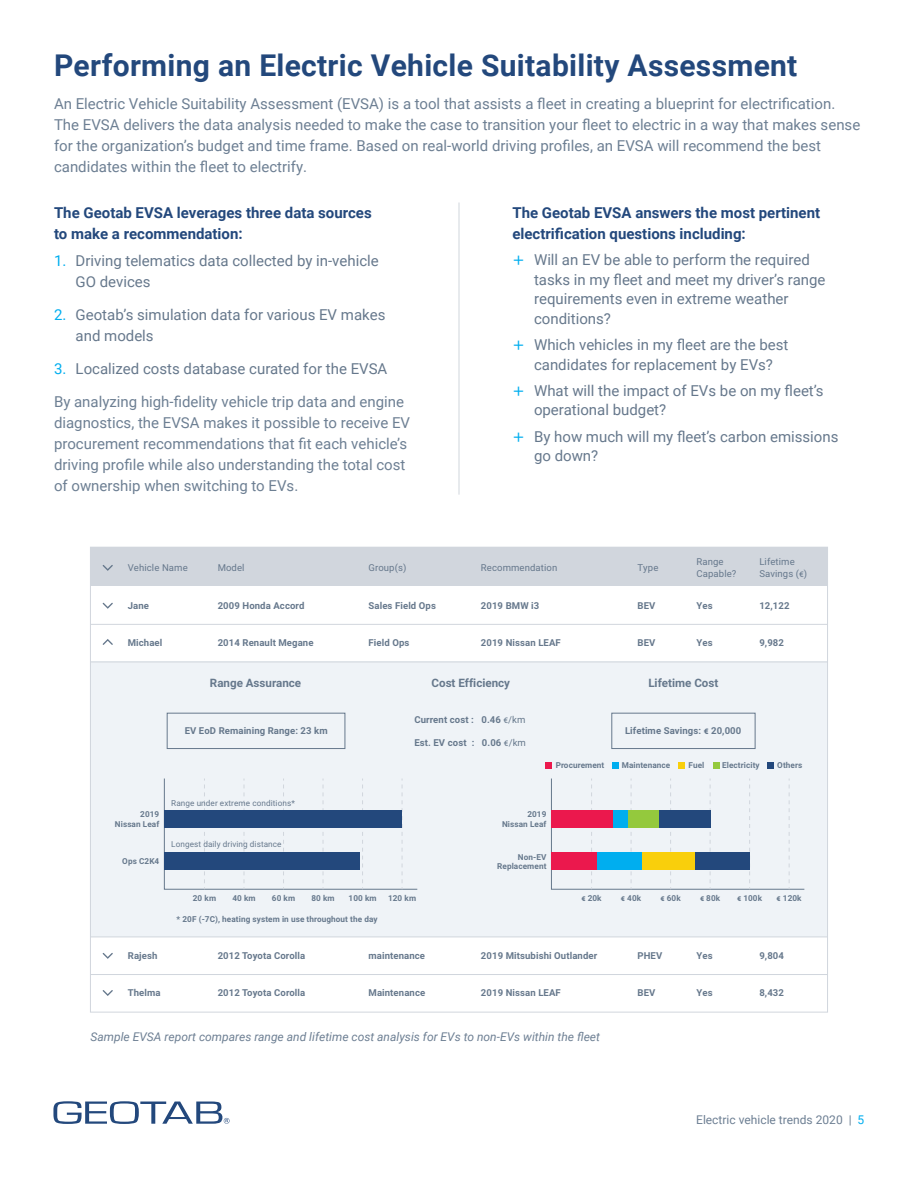
<style>
.page{position:relative;width:918px;height:1188px;background:#fff}
.page>*{position:absolute;margin:0;border:0;box-sizing:border-box;transform-origin:0 0}
.t1{font:700 30px "Roboto";letter-spacing:.01em;color:#23487c}
.t2{font:15px/21px "Roboto";color:#6d7f93}
.t3{font:15px/19.5px "Roboto";color:#66788c}
.t4{font:700 15px/21px "Roboto";color:#23487c}
.t5{font:italic 12px "Roboto";color:#6d7f93}
.t6{font:12px "Roboto";color:#6d7f93}
.t7{font:700 11.55px "Roboto";color:#66788c}
.t8{font:700 9.6px "Roboto";letter-spacing:.01em;color:#66788c}
.t9{font:9.6px/12.3px "Roboto";letter-spacing:.01em;color:#66788c}
.t10{font:700 8.25px/9.6px "Roboto";letter-spacing:.01em;color:#66788c;text-align:right}
.t11{font:8.25px "Roboto";letter-spacing:.01em;color:#66788c}
.s1{color:#00aeef}
.s2{font-family:"Verdana";color:#00aeef}
.s3{font-weight:400}
</style>
<div class="page">
<svg style="left:53px;top:1101px;width:177px;height:23px"></svg>
<div style="left:90px;top:547px;width:738px;height:40px;background:#d1d6dd"></div>
<div style="left:90px;top:662px;width:738px;height:275px;background:#eff3f7"></div>
<svg style="left:101px;top:565px;width:13px;height:431px"></svg>
<svg style="left:164px;top:712px;width:592px;height:178px"></svg>
<svg style="left:204px;top:779px;width:1px;height:110px"></svg>
<svg style="left:244px;top:779px;width:1px;height:110px"></svg>
<svg style="left:283px;top:779px;width:1px;height:110px"></svg>
<svg style="left:323px;top:779px;width:1px;height:110px"></svg>
<svg style="left:362px;top:779px;width:1px;height:110px"></svg>
<svg style="left:402px;top:779px;width:1px;height:110px"></svg>
<svg style="left:551px;top:778px;width:254px;height:112px"></svg>
<div style="left:164px;top:810px;width:238px;height:18px;background:#23487c"></div>
<div style="left:164px;top:852px;width:196px;height:18px;background:#23487c"></div>
<div style="left:552px;top:810px;width:61px;height:18px;background:#eb184d"></div>
<div style="left:552px;top:852px;width:45px;height:18px;background:#eb184d"></div>
<div style="left:613px;top:810px;width:15px;height:18px;background:#00aeef"></div>
<div style="left:628px;top:810px;width:32px;height:18px;background:#94c93d"></div>
<div style="left:660px;top:810px;width:51px;height:18px;background:#23487c"></div>
<div style="left:597px;top:852px;width:45px;height:18px;background:#00aeef"></div>
<div style="left:642px;top:852px;width:54px;height:18px;background:#f9cf0c"></div>
<div style="left:696px;top:852px;width:54px;height:18px;background:#23487c"></div>
<div style="left:545px;top:762px;width:7px;height:7px;background:#eb184d"></div>
<div style="left:612px;top:762px;width:6px;height:7px;background:#00aeef"></div>
<div style="left:679px;top:762px;width:6px;height:7px;background:#f9cf0c"></div>
<div style="left:713px;top:762px;width:7px;height:7px;background:#94c93d"></div>
<div style="left:767px;top:762px;width:7px;height:7px;background:#23487c"></div>
<hr style="left:90px;top:624px;width:738px;height:1px;background:#d1d6dd">
<hr style="left:90px;top:662px;width:738px;height:1px;background:#d1d6dd">
<hr style="left:90px;top:937px;width:738px;height:1px;background:#d1d6dd">
<hr style="left:90px;top:974px;width:738px;height:1px;background:#d1d6dd">
<hr style="left:459px;top:202px;width:1px;height:293px;background:#d1d6dd">
<h1 class="t1" style="left:54px;top:53px;width:745px">Performing an Electric Vehicle Suitability Assessment</h1>
<p class="t2" style="left:54px;top:92px;width:808px">An Electric Vehicle Suitability Assessment (EVSA) is a tool that assists a fleet in creating a blueprint for electrification.<br>The EVSA delivers the data analysis needed to make the case to transition your fleet to electric in a way that makes sense for the organization’s budget and time frame. Based on real-world driving profiles, an EVSA will recommend the best candidates within the fleet to electrify.</p>
<p class="t4" style="left:54px;top:202px;width:319px">The Geotab EVSA leverages three data sources to make a recommendation:</p>
<p class="t3" style="left:76px;top:251px;width:305px;line-height:21px;text-indent:-22px"><span class="s1">1.</span> Driving telematics data collected by in-vehicle<br>GO devices</p>
<p class="t3" style="left:76px;top:304px;width:311px;line-height:21px;text-indent:-22px"><span class="s1">2.</span> Geotab’s simulation data for various EV makes and models</p>
<p class="t3" style="left:54px;top:359px;width:335px"><span class="s1">3.</span> Localized costs database curated for the EVSA</p>
<p class="t2" style="left:54px;top:391px;width:358px">By analyzing high-fidelity vehicle trip data and engine diagnostics, the EVSA makes it possible to receive EV procurement recommendations that fit each vehicle’s driving profile while also understanding the total cost of ownership when switching to EVs.</p>
<p class="t4" style="left:512px;top:204px;width:309px">The Geotab EVSA answers the most pertinent electrification questions including:</p>
<p class="t3" style="left:534px;top:250px;width:293px;text-indent:-22px"><span class="s2">+</span> Will an EV be able to perform the required tasks in my fleet and meet my driver’s range requirements even in extreme weather conditions?</p>
<p class="t3" style="left:512px;top:335px;width:278px;text-align:center"><span class="s2">+</span> Which vehicles in my fleet are the best candidates for replacement by EVs?</p>
<p class="t3" style="left:534px;top:380px;width:291px;text-indent:-22px"><span class="s2">+</span> What will the impact of EVs be on my fleet’s operational budget?</p>
<p class="t3" style="left:534px;top:426px;width:306px;text-indent:-22px"><span class="s2">+</span> By how much will my fleet’s carbon emissions go down?</p>
<p class="t9" style="left:128px;top:562px;width:61px">Vehicle Name</p>
<p class="t9" style="left:218px;top:562px;width:28px">Model</p>
<p class="t9" style="left:369px;top:562px;width:39px">Group(s)</p>
<p class="t9" style="left:481px;top:562px;width:78px">Recommendation</p>
<p class="t9" style="left:637px;top:562px;width:22px">Type</p>
<p class="t9" style="left:697px;top:556px;width:41px">Range<br>Capable?</p>
<p class="t9" style="left:759px;top:556px;width:49px">Lifetime<br>Savings (€)</p>
<p class="t8" style="left:128px;top:601px;width:23px">Jane</p>
<p class="t8" style="left:218px;top:601px;width:88px">2009 Honda Accord</p>
<p class="t8" style="left:369px;top:601px;width:69px">Sales Field Ops</p>
<p class="t8" style="left:481px;top:601px;width:60px">2019 BMW i3</p>
<p class="t8" style="left:637px;top:601px;width:19px">BEV</p>
<p class="t8" style="left:697px;top:601px;width:18px">Yes</p>
<p class="t8" style="left:759px;top:601px;width:32px">12,122</p>
<p class="t8" style="left:128px;top:638px;width:36px">Michael</p>
<p class="t8" style="left:218px;top:638px;width:97px">2014 Renault Megane</p>
<p class="t8" style="left:369px;top:638px;width:42px">Field Ops</p>
<p class="t8" style="left:481px;top:638px;width:81px">2019 Nissan LEAF</p>
<p class="t8" style="left:637px;top:638px;width:19px">BEV</p>
<p class="t8" style="left:697px;top:638px;width:18px">Yes</p>
<p class="t8" style="left:759px;top:638px;width:26px">9,982</p>
<p class="t7" style="left:210px;top:678px;width:93px">Range Assurance</p>
<p class="t7" style="left:432px;top:678px;width:80px">Cost Efficiency</p>
<p class="t7" style="left:648px;top:678px;width:72px">Lifetime Cost</p>
<p class="t10" style="left:115px;top:810px;width:46px">2019<br>Nissan Leaf</p>
<p class="t10" style="left:122px;top:856px;width:39px">Ops C2K4</p>
<p class="t8" style="left:185px;top:726px;width:145px">EV EoD Remaining Range: 23 km</p>
<p class="t8" style="left:414px;top:715px;width:113px">Current cost : 0.46 <span class="s3">€/km</span></p>
<p class="t8" style="left:414px;top:739px;width:113px">Est. EV cost : 0.06 <span class="s3">€/km</span></p>
<p class="t8" style="left:625px;top:726px;width:118px">Lifetime Savings: € 20,000</p>
<p class="t10" style="left:556px;top:761px;width:50px">Procurement</p>
<p class="t10" style="left:622px;top:761px;width:50px">Maintenance</p>
<p class="t10" style="left:689px;top:761px;width:17px">Fuel</p>
<p class="t10" style="left:722px;top:761px;width:39px">Electricity</p>
<p class="t10" style="left:777px;top:761px;width:27px">Others</p>
<p class="t11" style="left:171px;top:799px;width:125px">Range under extreme conditions*</p>
<p class="t11" style="left:171px;top:841px;width:112px">Longest daily driving distance</p>
<p class="t10" style="left:193px;top:894px;width:25px">20 km</p>
<p class="t10" style="left:232px;top:894px;width:25px">40 km</p>
<p class="t10" style="left:177px;top:915px;width:203px">* 20F (-7C), heating system in use throughout the day</p>
<p class="t10" style="left:272px;top:894px;width:25px">60 km</p>
<p class="t10" style="left:311px;top:894px;width:25px">80 km</p>
<p class="t10" style="left:349px;top:894px;width:30px">100 km</p>
<p class="t10" style="left:388px;top:894px;width:30px">120 km</p>
<p class="t10" style="left:502px;top:810px;width:46px">2019<br>Nissan Leaf</p>
<p class="t10" style="left:497px;top:852px;width:51px">Non-EV<br>Replacement</p>
<p class="t10" style="left:581px;top:894px;width:22px">€ 20k</p>
<p class="t10" style="left:621px;top:894px;width:22px">€ 40k</p>
<p class="t10" style="left:660px;top:894px;width:22px">€ 60k</p>
<p class="t10" style="left:700px;top:894px;width:22px">€ 80k</p>
<p class="t10" style="left:737px;top:894px;width:27px">€ 100k</p>
<p class="t10" style="left:777px;top:894px;width:27px">€ 120k</p>
<p class="t8" style="left:128px;top:951px;width:31px">Rajesh</p>
<p class="t8" style="left:128px;top:988px;width:34px">Thelma</p>
<p class="t8" style="left:369px;top:988px;width:58px">Maintenance</p>
<p class="t8" style="left:481px;top:988px;width:81px">2019 Nissan LEAF</p>
<p class="t8" style="left:637px;top:988px;width:19px">BEV</p>
<p class="t8" style="left:697px;top:988px;width:18px">Yes</p>
<p class="t8" style="left:759px;top:988px;width:26px">8,432</p>
<p class="t8" style="left:218px;top:951px;width:89px">2012 Toyota Corolla</p>
<p class="t8" style="left:369px;top:951px;width:58px">maintenance</p>
<p class="t8" style="left:481px;top:951px;width:118px">2019 Mitsubishi Outlander</p>
<p class="t8" style="left:637px;top:951px;width:26px">PHEV</p>
<p class="t8" style="left:697px;top:951px;width:18px">Yes</p>
<p class="t8" style="left:759px;top:951px;width:26px">9,804</p>
<p class="t8" style="left:218px;top:988px;width:89px">2012 Toyota Corolla</p>
<p class="t5" style="left:91px;top:1029px;width:511px">Sample EVSA report compares range and lifetime cost analysis for EVs to non-EVs within the fleet</p>
<p class="t6" style="left:696px;top:1114px;width:170px">Electric vehicle trends 2020 | <span class="s1">5</span></p>
</div>
